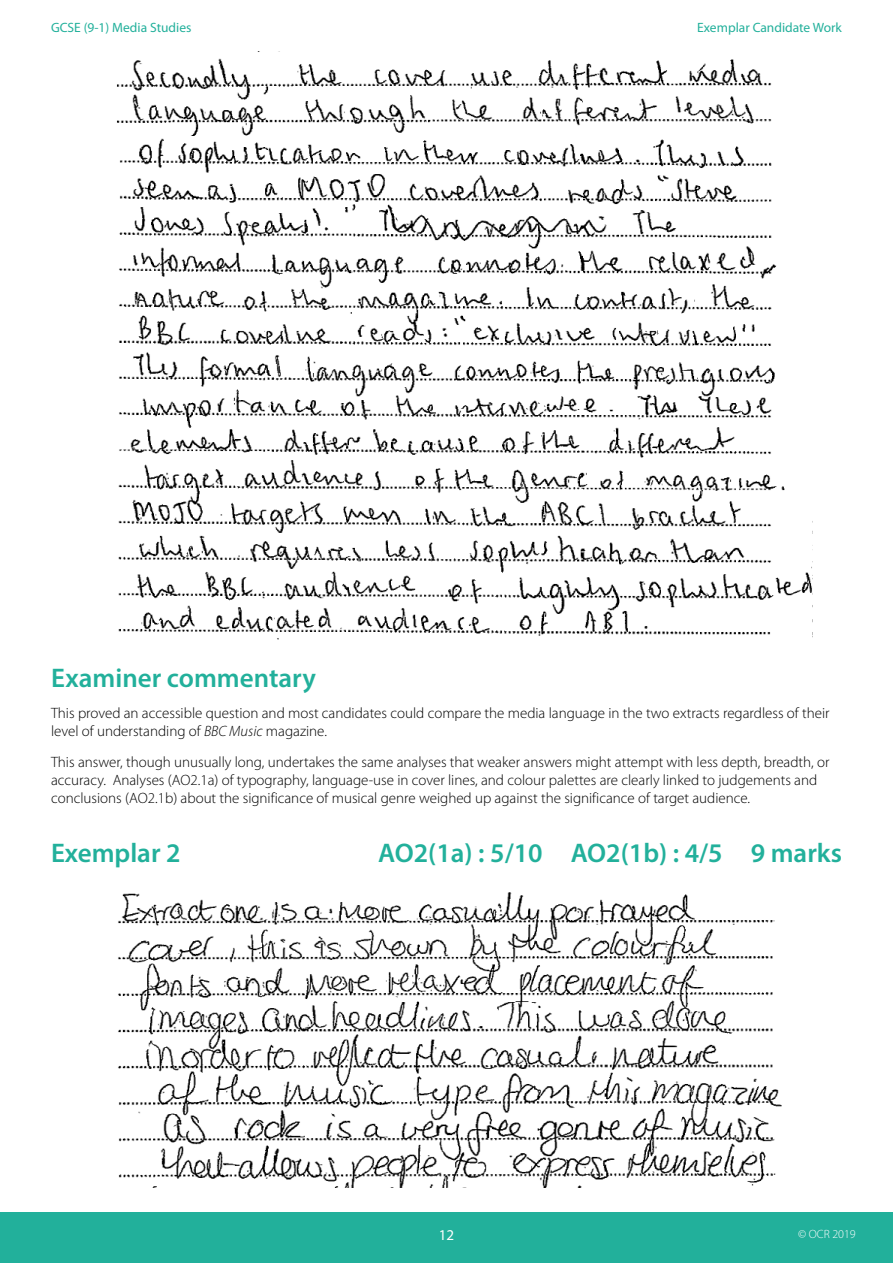
<style>
.page{position:relative;width:893px;height:1263px;background:#fff}
.page>*{position:absolute;margin:0;border:0;box-sizing:border-box;transform-origin:0 0}
.Exemplar_sub-head{font:600 27px "Myriad Pro";color:#22b09b}
.Subheading{font:600 27px "Myriad Pro";color:#22b09b}
.Body{font:300 15px/18px "Myriad Pro";color:#000}
.t1{font:15px "Myriad Pro";color:#fff}
.t2{font:13.5px "Myriad Pro";color:#22b09b}
.t3{font:300 12px "Myriad Pro";color:#fff}
.s1{font-style:italic}
</style>
<div class="page">
<div style="left:0;top:1212px;width:893px;height:51px;background:#22b09b"></div>
<img style="left:117px;top:51px;width:655px;height:85px">
<img style="left:118px;top:138px;width:694px;height:502px">
<img style="left:118px;top:892px;width:664px;height:295px">
<p class="t2" style="left:51px;top:19px;width:142px">GCSE (9-1) Media Studies</p>
<p class="t2" style="left:697px;top:19px;width:146px">Exemplar Candidate Work</p>
<h3 class="Subheading" style="left:51px;top:661px;width:266px">Examiner commentary</h3>
<h3 class="Body" style="left:51px;top:704px;width:780px">This proved an accessible question and most candidates could compare the media language in the two extracts regardless of their level of understanding of <span class="s1">BBC Music</span> magazine.</h3>
<h3 class="Body" style="left:51px;top:753px;width:780px">This answer, though unusually long, undertakes the same analyses that weaker answers might attempt with less depth, breadth, or accuracy. Analyses (AO2.1a) of typography, language-use in cover lines, and colour palettes are clearly linked to judgements and conclusions (AO2.1b) about the significance of musical genre weighed up against the significance of target audience.</h3>
<p class="Exemplar_sub-head" style="left:51px;top:835px;width:131px">Exemplar 2</p>
<p class="Exemplar_sub-head" style="left:378px;top:835px;width:465px">AO2(1a) : 5/10 AO2(1b) : 4/5 9 marks</p>
<p class="t1" style="left:439px;top:1226px;width:17px">12</p>
<p class="t3" style="left:798px;top:1228px;width:59px">© OCR 2019</p>
</div>
